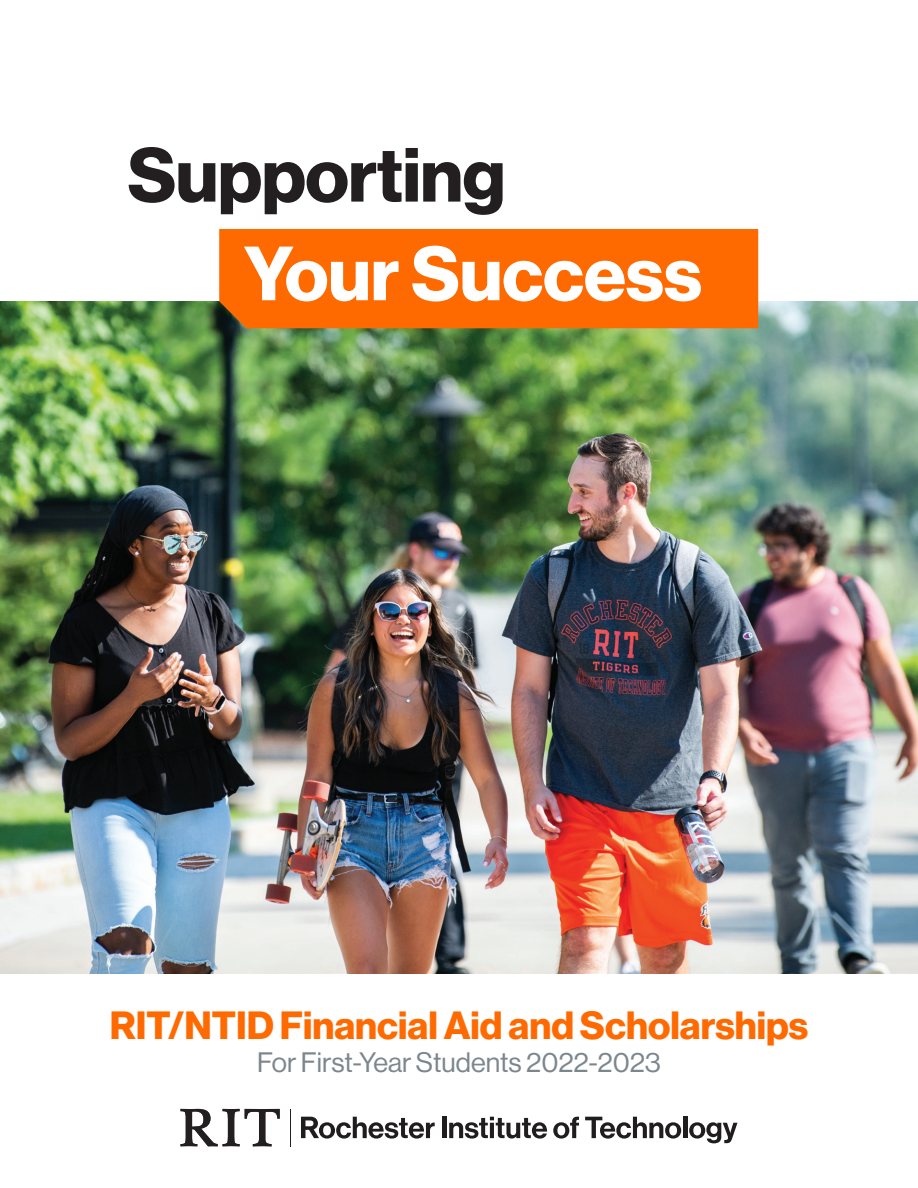
<style>
.page{position:relative;width:918px;height:1188px;background:#fff}
.page>*{position:absolute;margin:0;border:0;box-sizing:border-box;transform-origin:0 0}
.cover____h1____para{font:75px "N Haas Grotesk DS Std 75 Bd";color:#fff}
.cover____h1{font:75px "N Haas Grotesk DS Std 75 Bd";letter-spacing:-.005em;color:#231f20}
.Body____Haas{font:38.55px "N Haas Grotesk DS Std 75 Bd";color:#ff6a00}
.Body____Haas-2{font:27.6px "N Haas Grotesk DS Std 55 Rg";color:#7b868d}
</style>
<div class="page">
<img style="left:0;top:302px;width:918px;height:671px">
<div style="left:219px;top:229px;width:539px;height:99px;background:#ff6a00"></div>
<hr style="left:290px;top:1109px;width:1px;height:37px;background:#231f20">
<svg style="left:181px;top:1109px;width:99px;height:37px"></svg>
<svg style="left:301px;top:1117px;width:134px;height:22px"></svg>
<hr style="left:442px;top:1117px;width:4px;height:21px;background:#201d1e">
<svg style="left:449px;top:1117px;width:98px;height:22px"></svg>
<svg style="left:553px;top:1116px;width:26px;height:23px"></svg>
<svg style="left:585px;top:1117px;width:96px;height:22px"></svg>
<hr style="left:683px;top:1117px;width:4px;height:21px;background:#201d1e">
<svg style="left:689px;top:1122px;width:48px;height:21px"></svg>
<p class="cover____h1" style="left:128px;top:131px;width:379px">Supporting</p>
<p class="cover____h1____para" style="left:244px;top:230px;width:460px">Your Success</p>
<p class="Body____Haas" style="left:110px;top:1003px;width:700px">RIT/NTID Financial Aid and Scholarships</p>
<p class="Body____Haas-2" style="left:257px;top:1046px;width:405px">For First-Year Students 2022-2023</p>
</div>
